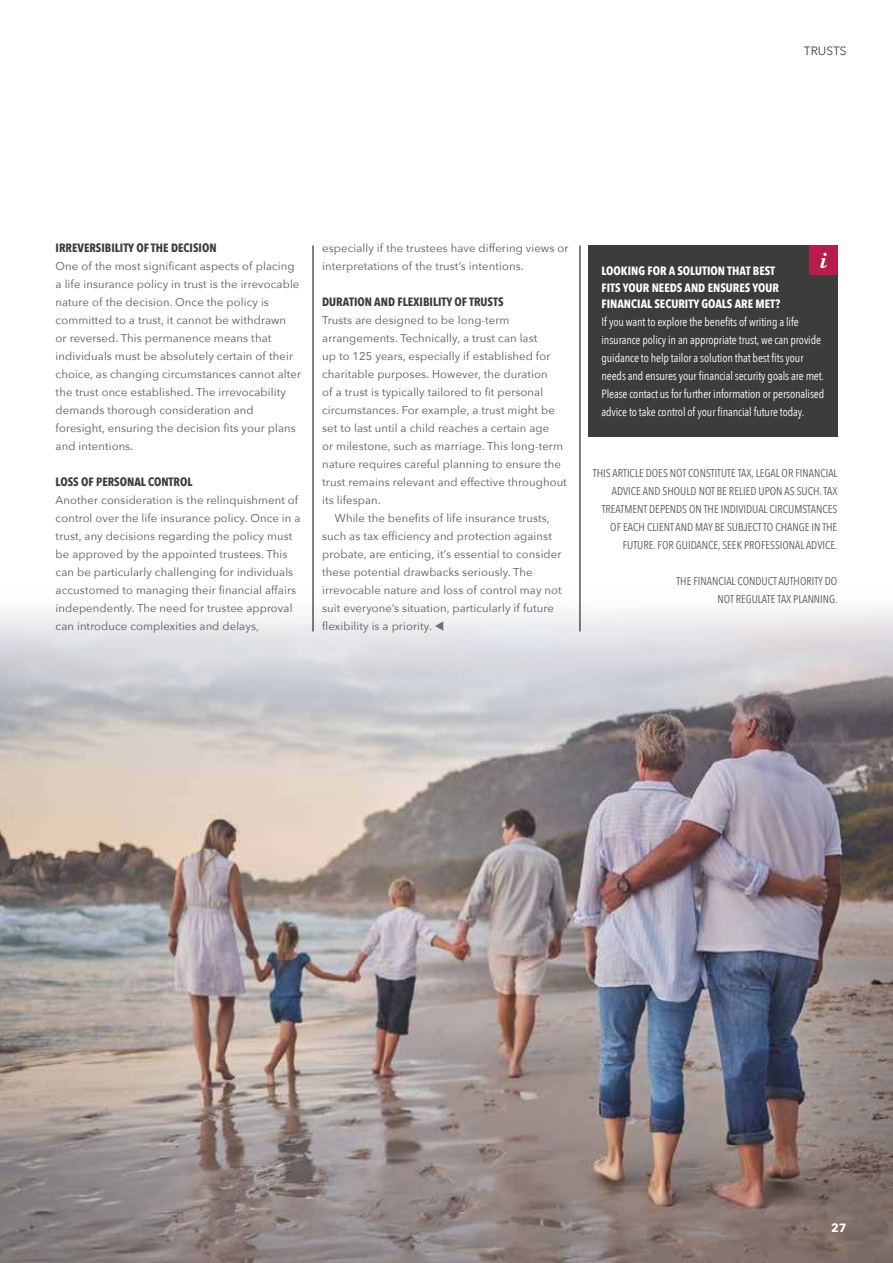
<style>
.page{position:relative;width:893px;height:1263px;background:#fff}
.page>*{position:absolute;margin:0;border:0;box-sizing:border-box;transform-origin:0 0}
.t1{font:12px/18px "Avenir Next Condensed";letter-spacing:-.01em;color:#fff}
.t2{font:700 12px/16.5px "Avenir Next Condensed";color:#fff}
.t3{font:700 12px "Avenir Next Condensed";color:#3c3c3b}
.t4{font:12px "Avenir Next";color:#3c3c3b}
.t5{font:700 12px "Avenir Next";color:#fff}
.t6{font:11.25px/18px "Avenir Next";letter-spacing:.01em;color:#575756}
.t7{font:11.25px/18px "Avenir Next Condensed";color:#575756;text-align:right}
.s1{color:#706f6f}
</style>
<div class="page">
<img style="left:0;top:589px;width:893px;height:674px">
<div style="left:588px;top:246px;width:250px;height:191px;background:#3c3c3b"></div>
<div style="left:809px;top:246px;width:29px;height:29px;background:#b61d4c"></div>
<svg style="left:820px;top:253px;width:7px;height:15px"></svg>
<hr style="left:313px;top:246px;width:1px;height:385px;background:#000">
<hr style="left:580px;top:246px;width:1px;height:385px;background:#000">
<p class="t4" style="left:804px;top:43px;width:44px">TRUSTS</p>
<p class="t3" style="left:56px;top:240px;width:162px">IRREVERSIBILITY OF THE DECISION</p>
<p class="t6" style="left:56px;top:257px;width:247px">One of the most significant aspects of placing a life insurance policy in trust is the irrevocable nature of the decision. Once the policy is committed to a trust, it cannot be withdrawn<br>or reversed. This permanence means that individuals must be absolutely certain of their choice, as changing circumstances cannot alter the trust once established. The irrevocability demands thorough consideration and foresight, ensuring the decision fits your plans and intentions.</p>
<p class="t3" style="left:56px;top:474px;width:138px">LOSS OF PERSONAL CONTROL</p>
<p class="t6" style="left:56px;top:491px;width:246px">Another consideration is the relinquishment of control over the life insurance policy. Once in a trust, any decisions regarding the policy must be approved by the appointed trustees. This can be particularly challenging for individuals accustomed to managing their financial affairs independently. The need for trustee approval can introduce complexities and delays,</p>
<p class="t6" style="left:322px;top:239px;width:248px">especially if the trustees have differing views or interpretations of the trust’s intentions.</p>
<p class="t3" style="left:322px;top:294px;width:183px">DURATION AND FLEXIBILITY OF TRUSTS</p>
<p class="t6" style="left:322px;top:311px;width:189px">Trusts are designed to be long-term</p>
<p class="t6" style="left:322px;top:329px;width:217px">arrangements. Technically, a trust can last</p>
<p class="t6" style="left:322px;top:347px;width:230px">up to 125 years, especially if established for</p>
<p class="t6" style="left:322px;top:365px;width:227px">charitable purposes. However, the duration</p>
<p class="t6" style="left:322px;top:383px;width:223px">of a trust is typically tailored to fit personal</p>
<p class="t6" style="left:322px;top:401px;width:234px">circumstances. For example, a trust might be</p>
<p class="t6" style="left:322px;top:419px;width:228px">set to last until a child reaches a certain age</p>
<p class="t6" style="left:322px;top:437px;width:242px">or milestone, such as marriage. This long-term</p>
<p class="t6" style="left:322px;top:455px;width:240px">nature requires careful planning to ensure the</p>
<p class="t6" style="left:322px;top:473px;width:246px">trust remains relevant and effective throughout</p>
<p class="t6" style="left:322px;top:491px;width:60px">its lifespan.</p>
<p class="t6" style="left:335px;top:509px;width:216px">While the benefits of life insurance trusts,</p>
<p class="t6" style="left:322px;top:527px;width:231px">such as tax efficiency and protection against</p>
<p class="t6" style="left:322px;top:545px;width:241px">probate, are enticing, it’s essential to consider</p>
<p class="t6" style="left:322px;top:563px;width:212px">these potential drawbacks seriously. The</p>
<p class="t6" style="left:322px;top:581px;width:241px">irrevocable nature and loss of control may not</p>
<p class="t6" style="left:322px;top:599px;width:233px">suit everyone’s situation, particularly if future</p>
<p class="t6" style="left:322px;top:617px;width:124px">flexibility is a priority. <span class="s1">▼</span></p>
<p class="t2" style="left:601px;top:263px;width:180px">LOOKING FOR A SOLUTION THAT BEST<br>FITS YOUR NEEDS AND ENSURES YOUR<br>FINANCIAL SECURITY GOALS ARE MET?</p>
<p class="t1" style="left:601px;top:313px;width:224px">If you want to explore the benefits of writing a life insurance policy in an appropriate trust, we can provide guidance to help tailor a solution that best fits your needs and ensures your financial security goals are met.<br>Please contact us for further information or personalised advice to take control of your financial future today.</p>
<p class="t7" style="left:593px;top:464px;width:246px">THIS ARTICLE DOES NOT CONSTITUTE TAX, LEGAL OR FINANCIAL ADVICE AND SHOULD NOT BE RELIED UPON AS SUCH. TAX TREATMENT DEPENDS ON THE INDIVIDUAL CIRCUMSTANCES OF EACH CLIENT AND MAY BE SUBJECT TO CHANGE IN THE FUTURE. FOR GUIDANCE, SEEK PROFESSIONAL ADVICE.</p>
<p class="t7" style="left:676px;top:572px;width:163px">THE FINANCIAL CONDUCT AUTHORITY DO<br>NOT REGULATE TAX PLANNING.</p>
<p class="t5" style="left:831px;top:1220px;width:17px">27</p>
</div>
